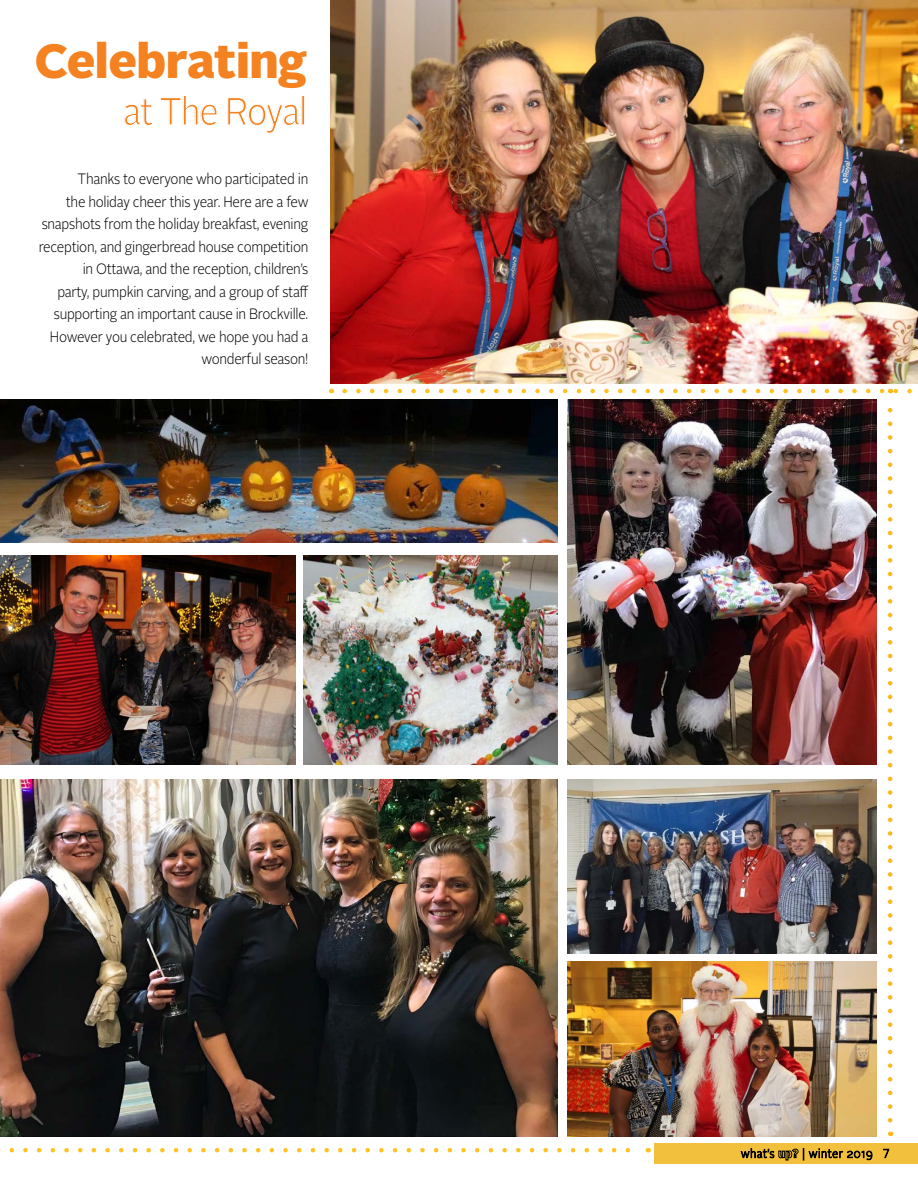
<style>
.page{position:relative;width:918px;height:1188px;background:#fff}
.page>*{position:absolute;margin:0;border:0;box-sizing:border-box;transform-origin:0 0}
.t1{font:900 48px "Alright Sans";letter-spacing:-.01em;color:#f58220}
.t2{font:39px "Alright Sans";letter-spacing:-.04em;color:#f58220;scale:.89 1}
.t3{font:300 15px/22.5px "Alright Sans";letter-spacing:-.02em;color:#000;text-align:right;scale:.9 1}
</style>
<div class="page">
<div style="left:655px;top:1143px;width:263px;height:21px;background:#f2c03c"></div>
<svg style="left:740px;top:1148px;width:133px;height:13px"></svg>
<svg style="left:883px;top:1149px;width:7px;height:10px"></svg>
<svg style="left:0;top:1148px;width:630px;height:4px"></svg>
<img style="left:331px;top:0;width:587px;height:383px">
<svg style="left:345px;top:389px;width:567px;height:731px"></svg>
<img style="left:0;top:779px;width:557px;height:357px">
<img style="left:0;top:400px;width:557px;height:142px">
<img style="left:567px;top:400px;width:310px;height:365px">
<img style="left:567px;top:779px;width:310px;height:175px">
<img style="left:567px;top:961px;width:310px;height:175px">
<img style="left:0;top:555px;width:296px;height:210px">
<img style="left:303px;top:555px;width:254px;height:210px">
<h1 class="t1" style="left:35px;top:27px;width:274px">Celebrating</h1>
<h2 class="t2" style="left:123px;top:85px;width:209px">at The Royal</h2>
<p class="t3" style="left:39px;top:168px;width:301px">Thanks to everyone who participated in<br>the holiday cheer this year. Here are a few snapshots from the holiday breakfast, evening reception, and gingerbread house competition in Ottawa, and the reception, children’s<br>party, pumpkin carving, and a group of staff supporting an important cause in Brockville.<br>However you celebrated, we hope you had a wonderful season!</p>
</div>
